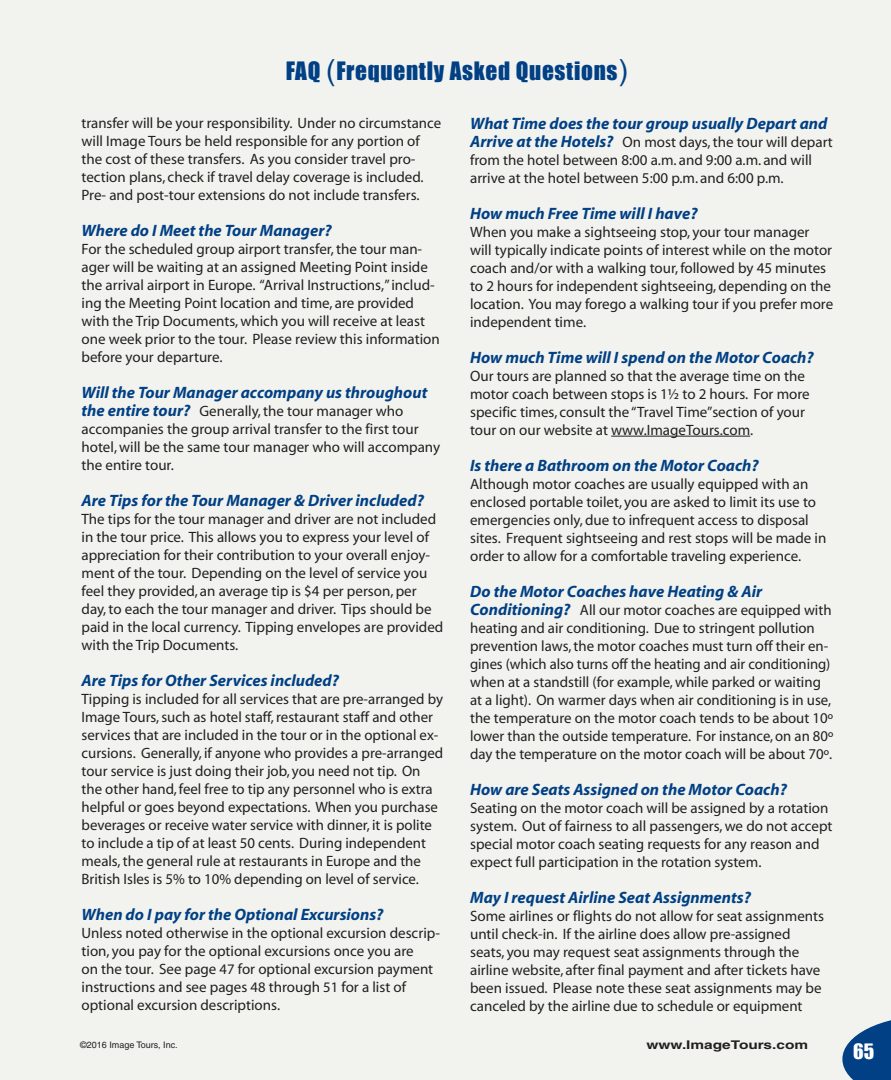
<style>
.page{position:relative;width:891px;height:1080px;background:#f2f3ef}
.page>*{position:absolute;margin:0;border:0;box-sizing:border-box;transform-origin:0 0}
.t1{font:23.25px "Impact";letter-spacing:.03em;color:#014084}
.t2{font:19.5px "Impact";color:#fff}
.t3{font:italic 700 16.5px "Myriad";color:#014084}
.t4{font:15px/18px "Myriad";color:#231f20}
.t5{font:700 12px "Helvetica";color:#231f20;scale:1.28 1}
.t6{font:9px "Helvetica";color:#231f20}
.s1{font-family:"Arial";font-size:28.5px}
.s2{font-weight:700;font-style:italic;font-size:16.5px;color:#014084}
.s3{font-size:14.7px}
</style>
<div class="page">
<svg style="left:842px;top:1020px;width:49px;height:60px"></svg>
<hr style="left:611px;top:436px;width:139px;height:1px;background:#231f20">
<p class="t1" style="left:286px;top:53px;width:343px">FAQ <span class="s1">(</span>Frequently Asked Questions<span class="s1">)</span></p>
<p class="t4" style="left:82px;top:115px;width:361px">transfer will be your responsibility. Under no circumstance will Image Tours be held responsible for any portion of the cost of these transfers. As you consider travel pro&shy;tection plans, check if travel delay coverage is included.<br>Pre- and post-tour extensions do not include transfers.</p>
<p class="t3" style="left:82px;top:222px;width:252px">Where do I Meet the Tour Manager?</p>
<p class="t4" style="left:82px;top:241px;width:360px">For the scheduled group airport transfer, the tour man&shy;ager will be waiting at an assigned Meeting Point inside the arrival airport in Europe. “Arrival Instructions,” includ&shy;ing the Meeting Point location and time, are provided with the Trip Documents, which you will receive at least one week prior to the tour. Please review this information before your departure.</p>
<p class="t3" style="left:82px;top:384px;width:347px">Will the Tour Manager accompany us throughout</p>
<p class="t4" style="left:82px;top:403px;width:323px"><span class="s2">the entire tour?</span> Generally, the tour manager who</p>
<p class="t4" style="left:82px;top:421px;width:360px">accompanies the group arrival transfer to the first tour hotel, will be the same tour manager who will accompany the entire tour.</p>
<p class="t3" style="left:82px;top:492px;width:344px">Are Tips for the Tour Manager &amp; Driver included?</p>
<p class="t4" style="left:82px;top:511px;width:363px">The tips for the tour manager and driver are not included in the tour price. This allows you to express your level of appreciation for their contribution to your overall enjoy&shy;ment of the tour. Depending on the level of service you feel they provided, an average tip is $4 per person, per day, to each the tour manager and driver. Tips should be paid in the local currency. Tipping envelopes are provided with the Trip Documents.</p>
<p class="t3" style="left:82px;top:672px;width:259px">Are Tips for Other Services included?</p>
<p class="t4" style="left:82px;top:691px;width:363px">Tipping is included for all services that are pre-arranged by Image Tours, such as hotel staff, restaurant staff and other services that are included in the tour or in the optional ex&shy;cursions. Generally, if anyone who provides a pre-arranged tour service is just doing their job, you need not tip. On the other hand, feel free to tip any personnel who is extra helpful or goes beyond expectations. When you purchase beverages or receive water service with dinner, it is polite to include a tip of at least 50 cents. During independent meals, the general rule at restaurants in Europe and the British Isles is 5% to 10% depending on level of service.</p>
<p class="t3" style="left:82px;top:906px;width:303px">When do I pay for the Optional Excursions?</p>
<p class="t4" style="left:82px;top:925px;width:360px">Unless noted otherwise in the optional excursion descrip&shy;tion, you pay for the optional excursions once you are<br>on the tour. See page <span class="s3">47</span> for optional excursion payment instructions and see pages <span class="s3">48</span> through <span class="s3">51</span> for a list of optional excursion descriptions.</p>
<p class="t6" style="left:80px;top:1040px;width:99px">©2016 Image Tours, Inc.</p>
<p class="t2" style="left:853px;top:1036px;width:23px">65</p>
<p class="t3" style="left:470px;top:115px;width:359px">What Time does the tour group usually Depart and</p>
<p class="t4" style="left:470px;top:133px;width:364px"><span class="s2">Arrive at the Hotels?</span> On most days, the tour will depart from the hotel between 8:00 a.m. and 9:00 a.m. and will arrive at the hotel between 5:00 p.m. and 6:00 p.m.</p>
<p class="t3" style="left:470px;top:205px;width:229px">How much Free Time will I have?</p>
<p class="t4" style="left:470px;top:223px;width:365px">When you make a sightseeing stop, your tour manager will typically indicate points of interest while on the motor coach and/or with a walking tour, followed by 45 minutes to 2 hours for independent sightseeing, depending on the location. You may forego a walking tour if you prefer more independent time.</p>
<p class="t3" style="left:470px;top:349px;width:345px">How much Time will I spend on the Motor Coach?</p>
<p class="t4" style="left:470px;top:367px;width:336px">Our tours are planned so that the average time on the</p>
<p class="t4" style="left:470px;top:385px;width:341px">motor coach between stops is 1½ to 2 hours. For more</p>
<p class="t4" style="left:470px;top:403px;width:336px">specific times, consult the “Travel Time”section of your tour on our website at www.ImageTours.com.</p>
<p class="t3" style="left:470px;top:457px;width:290px">Is there a Bathroom on the Motor Coach?</p>
<p class="t4" style="left:470px;top:475px;width:358px">Although motor coaches are usually equipped with an enclosed portable toilet, you are asked to limit its use to emergencies only, due to infrequent access to disposal sites. Frequent sightseeing and rest stops will be made in order to allow for a comfortable traveling experience.</p>
<p class="t3" style="left:470px;top:583px;width:294px">Do the Motor Coaches have Heating &amp; Air</p>
<p class="t4" style="left:470px;top:601px;width:365px"><span class="s2">Conditioning?</span> All our motor coaches are equipped with heating and air conditioning. Due to stringent pollution prevention laws, the motor coaches must turn off their en&shy;gines (which also turns off the heating and air conditioning) when at a standstill (for example, while parked or waiting at a light). On warmer days when air conditioning is in use, the temperature on the motor coach tends to be about 10º lower than the outside temperature. For instance, on an 80º day the temperature on the motor coach will be about 70º.</p>
<p class="t3" style="left:470px;top:781px;width:318px">How are Seats Assigned on the Motor Coach?</p>
<p class="t4" style="left:470px;top:799px;width:364px">Seating on the motor coach will be assigned by a rotation system. Out of fairness to all passengers, we do not accept special motor coach seating requests for any reason and expect full participation in the rotation system.</p>
<p class="t3" style="left:470px;top:889px;width:282px">May I request Airline Seat Assignments?</p>
<p class="t4" style="left:470px;top:907px;width:356px">Some airlines or flights do not allow for seat assignments until check-in. If the airline does allow pre-assigned seats, you may request seat assignments through the airline website, after final payment and after tickets have been issued. Please note these seat assignments may be canceled by the airline due to schedule or equipment</p>
<p class="t5" style="left:647px;top:1037px;width:128px">www.ImageTours.com</p>
</div>
